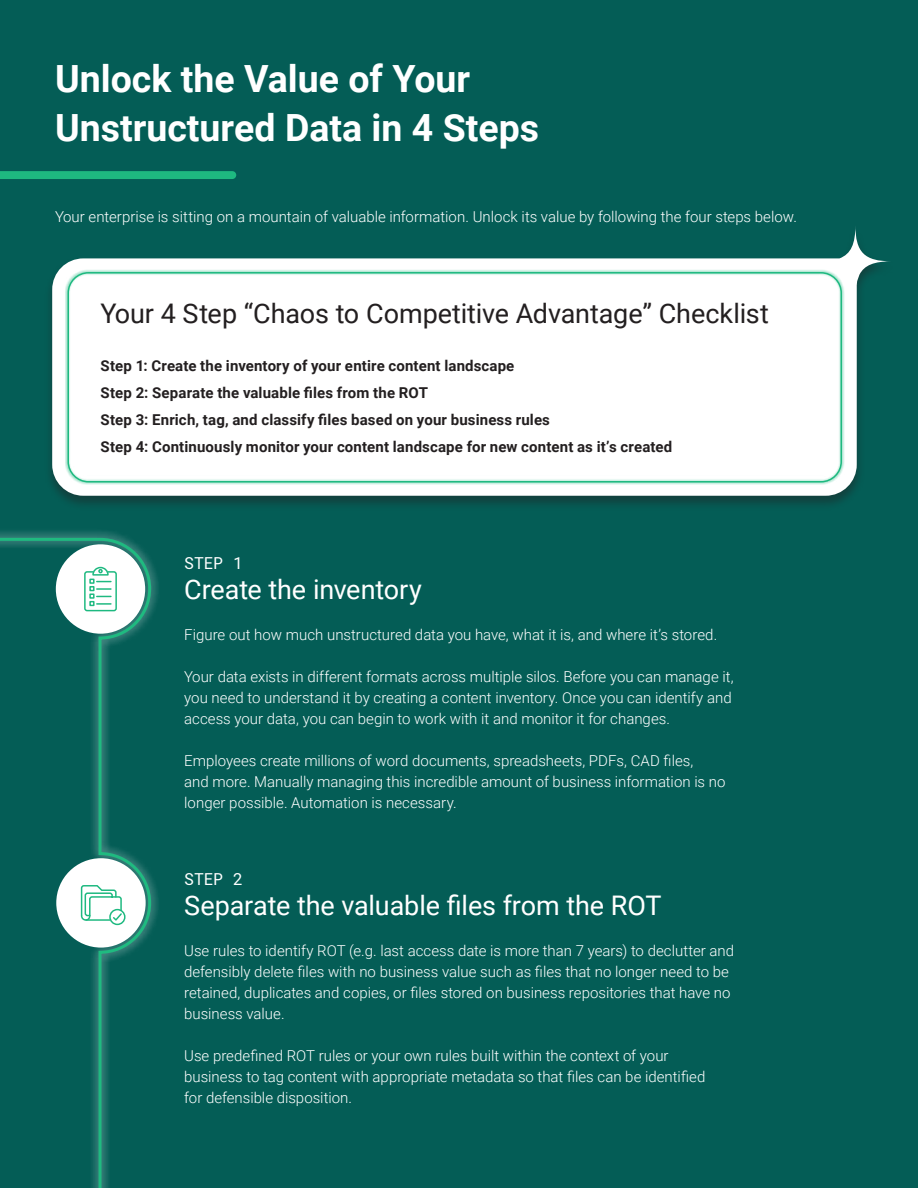
<style>
.page{position:relative;width:918px;height:1188px;background:#045d56}
.page>*{position:absolute;margin:0;border:0;box-sizing:border-box;transform-origin:0 0}
.H1_-_25pt{font:700 37.5px/49.5px "Roboto";color:#fff}
.H2_-_18pt{font:27px "Roboto";letter-spacing:-.005em;color:#fff}
.H2_-_18pt-2{font:27px "Roboto";letter-spacing:-.005em;color:#231f20}
.H3_-_11pt{font:16.5px "Roboto Mono";letter-spacing:-.005em;color:#fff}
.Body_-_10pt{font:300 15px/21px "Roboto";color:#fff}
.Body_-_10pt-2{font:700 15px "Roboto";letter-spacing:.01em;color:#231f20}
</style>
<div class="page">
<div style="left:0;top:528px;width:161px;height:660px;background:#fff;opacity:.75"></div>
<svg style="left:0;top:536px;width:153px;height:652px"></svg>
<svg style="left:0;top:171px;width:236px;height:8px;background:#1db77f"></svg>
<div style="left:56px;top:544px;width:89px;height:90px;background:#fff;border-radius:50%"></div>
<div style="left:84px;top:571px;width:33px;height:40px;border:1px solid #1eb980;border-radius:2px"></div>
<svg style="left:89px;top:566px;width:22px;height:40px"></svg>
<div style="left:56px;top:858px;width:90px;height:90px;background:#fff;border-radius:50%"></div>
<svg style="left:80px;top:885px;width:43px;height:37px"></svg>
<div style="left:109px;top:909px;width:17px;height:16px;border:1px solid #1eb980;border-radius:50%"></div>
<div style="left:44px;top:227px;width:853px;height:284px;background:#231f20;opacity:.45"></div>
<svg style="left:52px;top:227px;width:840px;height:269px"></svg>
<div style="left:65px;top:270px;width:779px;height:215px;background:#fff"></div>
<div style="left:68px;top:272px;width:774px;height:211px;border:2px solid #1eb980;border-radius:20px"></div>
<p class="H1_-_25pt" style="left:55px;top:52px;width:486px">Unlock the Value of Your<br>Unstructured Data in 4 Steps</p>
<p class="Body_-_10pt" style="left:55px;top:206px;width:743px">Your enterprise is sitting on a mountain of valuable information. Unlock its value by following the four steps below.</p>
<p class="H2_-_18pt-2" style="left:101px;top:294px;width:670px">Your 4 Step “Chaos to Competitive Advantage” Checklist</p>
<p class="Body_-_10pt-2" style="left:101px;top:355px;width:415px">Step 1: Create the inventory of your entire content landscape</p>
<p class="Body_-_10pt-2" style="left:101px;top:382px;width:329px">Step 2: Separate the valuable files from the ROT</p>
<p class="Body_-_10pt-2" style="left:101px;top:409px;width:451px">Step 3: Enrich, tag, and classify files based on your business rules</p>
<p class="Body_-_10pt-2" style="left:101px;top:436px;width:573px">Step 4: Continuously monitor your content landscape for new content as it’s created</p>
<p class="H3_-_11pt" style="left:184px;top:552px;width:60px">STEP 1</p>
<p class="H2_-_18pt" style="left:184px;top:571px;width:239px">Create the inventory</p>
<p class="Body_-_10pt" style="left:184px;top:624px;width:535px">Figure out how much unstructured data you have, what it is, and where it’s stored.</p>
<p class="Body_-_10pt" style="left:184px;top:666px;width:551px">Your data exists in different formats across multiple silos. Before you can manage it, you need to understand it by creating a content inventory. Once you can identify and access your data, you can begin to work with it and monitor it for changes.</p>
<p class="Body_-_10pt" style="left:184px;top:750px;width:543px">Employees create millions of word documents, spreadsheets, PDFs, CAD files,<br>and more. Manually managing this incredible amount of business information is no longer possible. Automation is necessary.</p>
<p class="H3_-_11pt" style="left:184px;top:868px;width:60px">STEP 2</p>
<p class="H2_-_18pt" style="left:184px;top:886px;width:479px">Separate the valuable files from the ROT</p>
<p class="Body_-_10pt" style="left:184px;top:939px;width:552px">Use rules to identify ROT (e.g. last access date is more than 7 years) to declutter and defensibly delete files with no business value such as files that no longer need to be retained, duplicates and copies, or files stored on business repositories that have no business value.</p>
<p class="Body_-_10pt" style="left:184px;top:1044px;width:523px">Use predefined ROT rules or your own rules built within the context of your business to tag content with appropriate metadata so that files can be identified for defensible disposition.</p>
</div>
